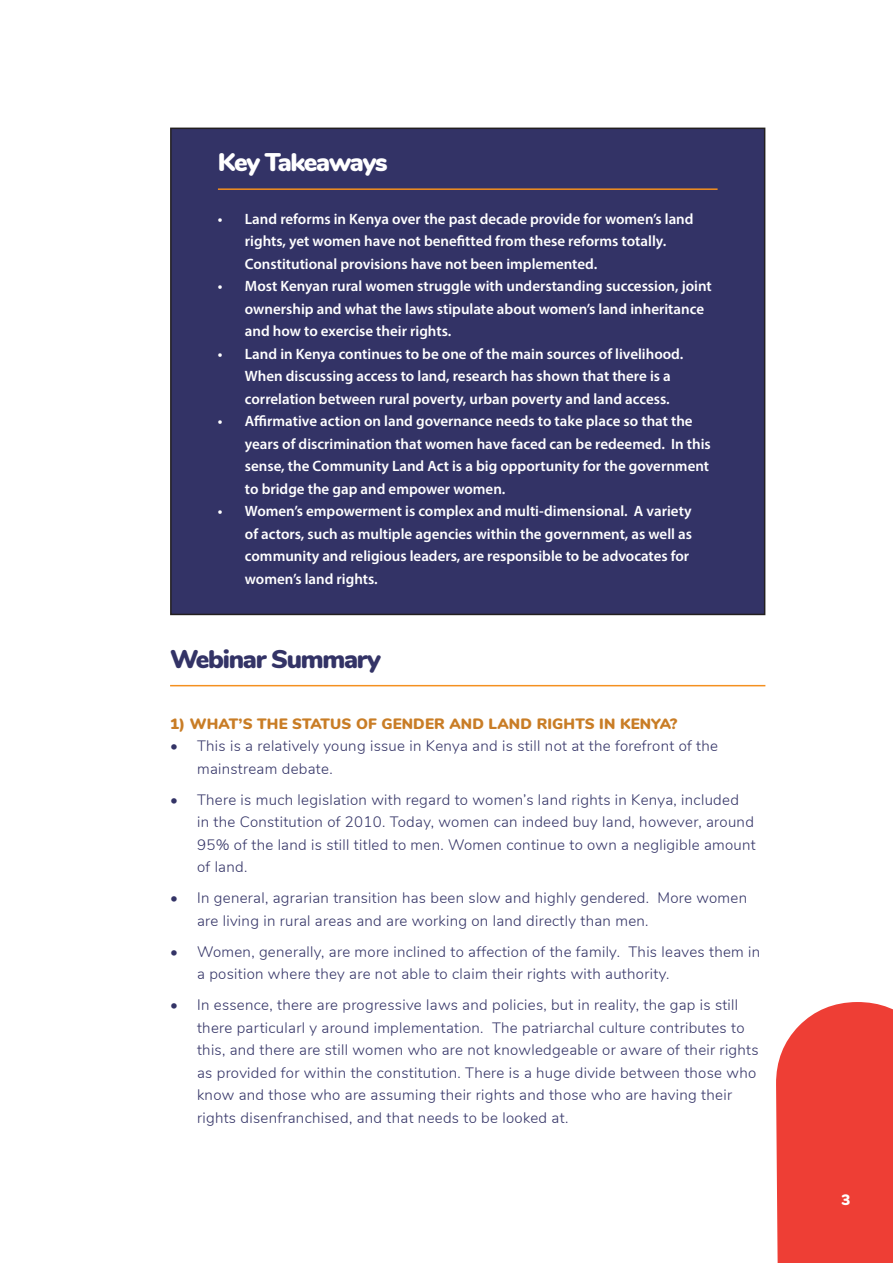
<style>
.page{position:relative;width:893px;height:1263px;background:#fff}
.page>*{position:absolute;margin:0;border:0;box-sizing:border-box;transform-origin:0 0}
.t1{font:900 25.5px "Nunito";letter-spacing:-.05em;color:#336}
.t2{font:900 25.5px "Nunito";letter-spacing:-.055em;color:#fff}
.t3{font:300 15px/22.5px "Nunito";letter-spacing:.02em;color:#336}
.t4{font:600 15px/22.5px "Myriad Pro";color:#fff}
.t5{font:900 15px "Nunito";letter-spacing:.01em;color:#c97d26}
.t6{font:900 15px "Nunito";color:#fff}
</style>
<div class="page">
<div style="left:776px;top:1002px;width:117px;height:261px;background:#ee3e35"></div>
<hr style="left:170px;top:685px;width:595px;height:1px;background:#f4901f">
<div style="left:171px;top:128px;width:594px;height:486px;background:#336"></div>
<div style="left:170px;top:128px;width:595px;height:487px;border:2px solid #231f20"></div>
<hr style="left:218px;top:188px;width:500px;height:2px;background:#f4901f">
<p class="t2" style="left:218px;top:144px;width:171px">Key Takeaways</p>
<p class="t4" style="left:245px;top:207px;width:450px;text-indent:-27px">• Land reforms in Kenya over the past decade provide for women’s land rights, yet women have not benefitted from these reforms totally.<br>Constitutional provisions have not been implemented.</p>
<p class="t4" style="left:245px;top:275px;width:468px;text-indent:-27px">• Most Kenyan rural women struggle with understanding succession, joint ownership and what the laws stipulate about women’s land inheritance and how to exercise their rights.</p>
<p class="t4" style="left:245px;top:342px;width:440px;text-indent:-27px">• Land in Kenya continues to be one of the main sources of livelihood.<br>When discussing access to land, research has shown that there is a correlation between rural poverty, urban poverty and land access.</p>
<p class="t4" style="left:245px;top:410px;width:467px;text-indent:-27px">• Affirmative action on land governance needs to take place so that the years of discrimination that women have faced can be redeemed. In this sense, the Community Land Act is a big opportunity for the government to bridge the gap and empower women.</p>
<p class="t4" style="left:245px;top:500px;width:449px;text-indent:-27px">• Women’s empowerment is complex and multi-dimensional. A variety of actors, such as multiple agencies within the government, as well as community and religious leaders, are responsible to be advocates for women’s land rights.</p>
<p class="t1" style="left:170px;top:640px;width:212px">Webinar Summary</p>
<p class="t5" style="left:170px;top:712px;width:509px">1) WHAT’S THE STATUS OF GENDER AND LAND RIGHTS IN KENYA?</p>
<p class="t3" style="left:197px;top:734px;width:522px;text-indent:-27px">• This is a relatively young issue in Kenya and is still not at the forefront of the mainstream debate.</p>
<p class="t3" style="left:197px;top:787px;width:560px;text-indent:-27px">• There is much legislation with regard to women’s land rights in Kenya, included<br>in the Constitution of 2010. Today, women can indeed buy land, however, around 95% of the land is still titled to men. Women continue to own a negligible amount of land.</p>
<p class="t3" style="left:197px;top:886px;width:552px;text-indent:-27px">• In general, agrarian transition has been slow and highly gendered. More women are living in rural areas and are working on land directly than men.</p>
<p class="t3" style="left:197px;top:939px;width:565px;text-indent:-27px">• Women, generally, are more inclined to affection of the family. This leaves them in a position where they are not able to claim their rights with authority.</p>
<p class="t3" style="left:197px;top:993px;width:563px;text-indent:-27px">• In essence, there are progressive laws and policies, but in reality, the gap is still there particularl y around implementation. The patriarchal culture contributes to this, and there are still women who are not knowledgeable or aware of their rights as provided for within the constitution. There is a huge divide between those who know and those who are assuming their rights and those who are having their rights disenfranchised, and that needs to be looked at.</p>
<p class="t6" style="left:841px;top:1189px;width:10px">3</p>
</div>
